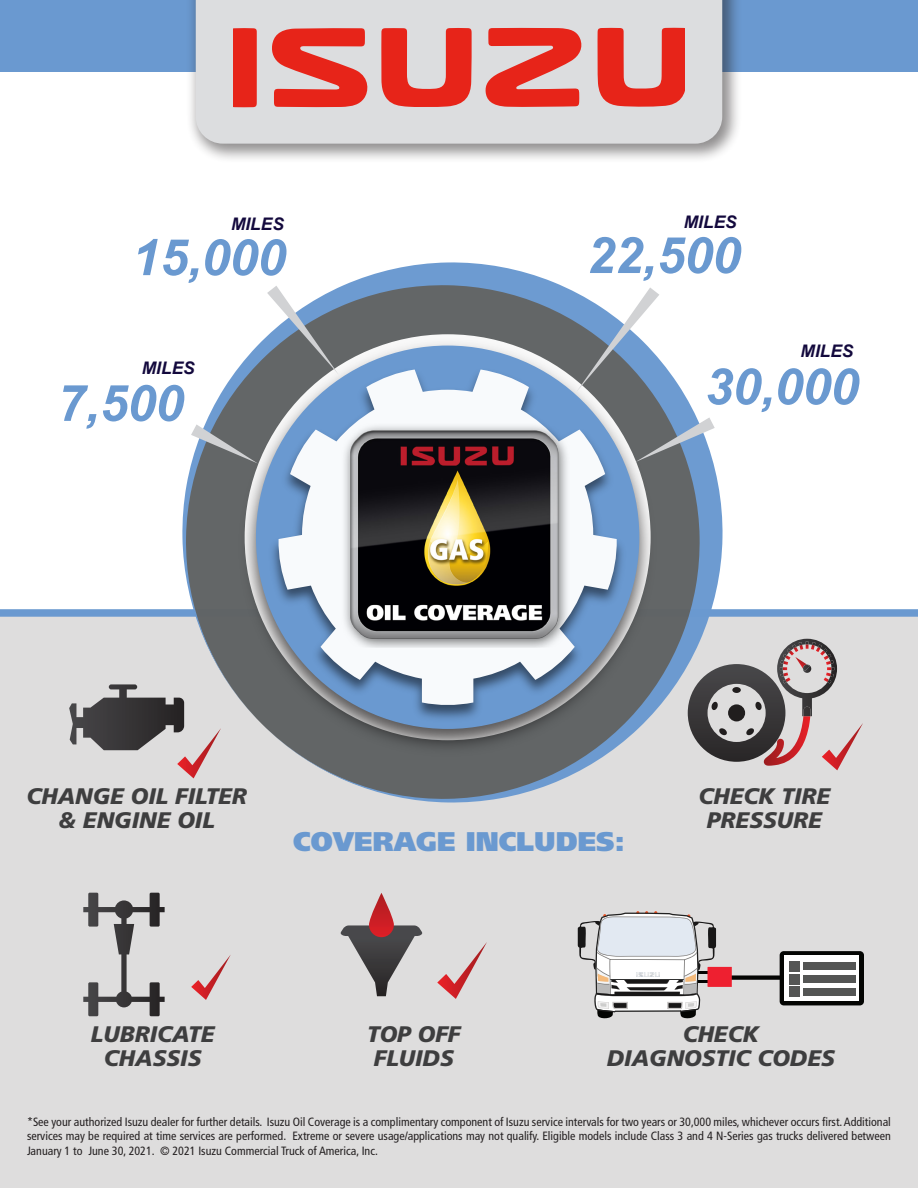
<style>
.page{position:relative;width:918px;height:1188px;background:#fff}
.page>*{position:absolute;margin:0;border:0;box-sizing:border-box;transform-origin:0 0}
.t1{font:italic 700 50.25px "Arial";color:#6a99d0}
.t2{font:900 27px "Frutiger LT Std";color:#6a99d0}
.t3{font:italic 900 22.5px/24px "Frutiger LT Std";color:#3e3e3f;text-align:center}
.t4{font:italic 700 17.25px "Arial";color:#13093d}
.t5{font:condensed 12px/14.4px "Frutiger LT Std";color:#231f20;text-align:justify}
</style>
<div class="page">
<div style="left:0;top:609px;width:918px;height:579px;background:#dedddd"></div>
<div style="left:0;top:0;width:918px;height:72px;background:#6a99d0"></div>
<svg style="left:182px;top:262px;width:541px;height:541px"></svg>
<svg style="left:662px;top:417px;width:53px;height:45px;background:#8fa3bb"></svg>
<svg style="left:577px;top:287px;width:82px;height:47px"></svg>
<svg style="left:267px;top:286px;width:72px;height:48px"></svg>
<svg style="left:191px;top:424px;width:43px;height:40px;background:#8b939c"></svg>
<img style="left:234px;top:334px;width:428px;height:427px">
<div style="left:256px;top:346px;width:383px;height:383px;background:#6a99d0;border-radius:50%"></div>
<img style="left:266px;top:364px;width:364px;height:361px">
<svg style="left:278px;top:370px;width:339px;height:336px"></svg>
<img style="left:338px;top:424px;width:232px;height:224px">
<div style="left:186px;top:0;width:556px;height:163px;background:#231f20;opacity:.5"></div>
<div style="left:196px;top:0;width:526px;height:144px;background:#dcdddf"></div>
<svg style="left:83px;top:893px;width:82px;height:123px;background:#acabab"></svg>
<svg style="left:191px;top:954px;width:40px;height:46px;background:#dabdbe"></svg>
<svg style="left:341px;top:925px;width:81px;height:71px;background:#939293"></svg>
<svg style="left:369px;top:893px;width:25px;height:44px"></svg>
<svg style="left:437px;top:942px;width:50px;height:57px;background:#dabcbd"></svg>
<svg style="left:688px;top:639px;width:175px;height:131px;background:#aca3a4"></svg>
<svg style="left:69px;top:684px;width:152px;height:94px;background:#a6a0a0"></svg>
<div style="left:233px;top:28px;width:24px;height:79px;background:#e72419"></div>
<svg style="left:271px;top:28px;width:99px;height:79px;background:#e3645e"></svg>
<svg style="left:485px;top:28px;width:99px;height:79px;background:#e26862"></svg>
<svg style="left:381px;top:28px;width:91px;height:79px;background:#e26862"></svg>
<svg style="left:597px;top:28px;width:88px;height:79px;background:#e26862"></svg>
<div style="left:723px;top:975px;width:59px;height:5px;background:#040503;border-radius:2px"></div>
<svg style="left:578px;top:911px;width:154px;height:107px"></svg>
<div style="left:780px;top:951px;width:84px;height:54px;background:#040503;border-radius:4px"></div>
<div style="left:785px;top:956px;width:74px;height:45px;background:#fff"></div>
<div style="left:789px;top:961px;width:10px;height:10px;background:#545554"></div>
<div style="left:803px;top:963px;width:53px;height:7px;background:#545554"></div>
<div style="left:789px;top:974px;width:10px;height:10px;background:#545554"></div>
<div style="left:789px;top:987px;width:10px;height:10px;background:#545554"></div>
<div style="left:803px;top:975px;width:53px;height:8px;background:#545554"></div>
<div style="left:803px;top:988px;width:53px;height:7px;background:#545554"></div>
<p class="t4" style="left:231px;top:212px;width:54px">MILES</p>
<p class="t4" style="left:684px;top:210px;width:54px">MILES</p>
<p class="t1" style="left:132px;top:224px;width:155px">15,000</p>
<p class="t1" style="left:587px;top:222px;width:155px">22,500</p>
<p class="t4" style="left:801px;top:340px;width:54px">MILES</p>
<p class="t4" style="left:142px;top:356px;width:54px">MILES</p>
<p class="t1" style="left:58px;top:370px;width:127px">7,500</p>
<p class="t1" style="left:705px;top:353px;width:155px">30,000</p>
<p class="t3" style="left:26px;top:785px;width:222px">CHANGE OIL FILTER &amp; ENGINE OIL</p>
<p class="t3" style="left:698px;top:785px;width:133px">CHECK TIRE</p>
<p class="t3" style="left:707px;top:809px;width:116px">PRESSURE</p>
<p class="t3" style="left:91px;top:1022px;width:125px">LUBRICATE</p>
<p class="t3" style="left:104px;top:1046px;width:99px">CHASSIS</p>
<p class="t2" style="left:293px;top:825px;width:333px">COVERAGE INCLUDES:</p>
<p class="t3" style="left:367px;top:1022px;width:95px">TOP OFF</p>
<p class="t3" style="left:374px;top:1046px;width:82px">FLUIDS</p>
<p class="t3" style="left:683px;top:1022px;width:78px">CHECK</p>
<p class="t3" style="left:607px;top:1046px;width:230px">DIAGNOSTIC CODES</p>
<p class="t5" style="left:27px;top:1114px;width:865px">*See your authorized Isuzu dealer for further details. Isuzu Oil Coverage is a complimentary component of Isuzu service intervals for two years or 30,000 miles, whichever occurs first. Additional services may be required at time services are performed. Extreme or severe usage/applications may not qualify. Eligible models include Class 3 and 4 N-Series gas trucks delivered between January 1 to June 30, 2021. © 2021 Isuzu Commercial Truck of America, Inc.</p>
</div>
